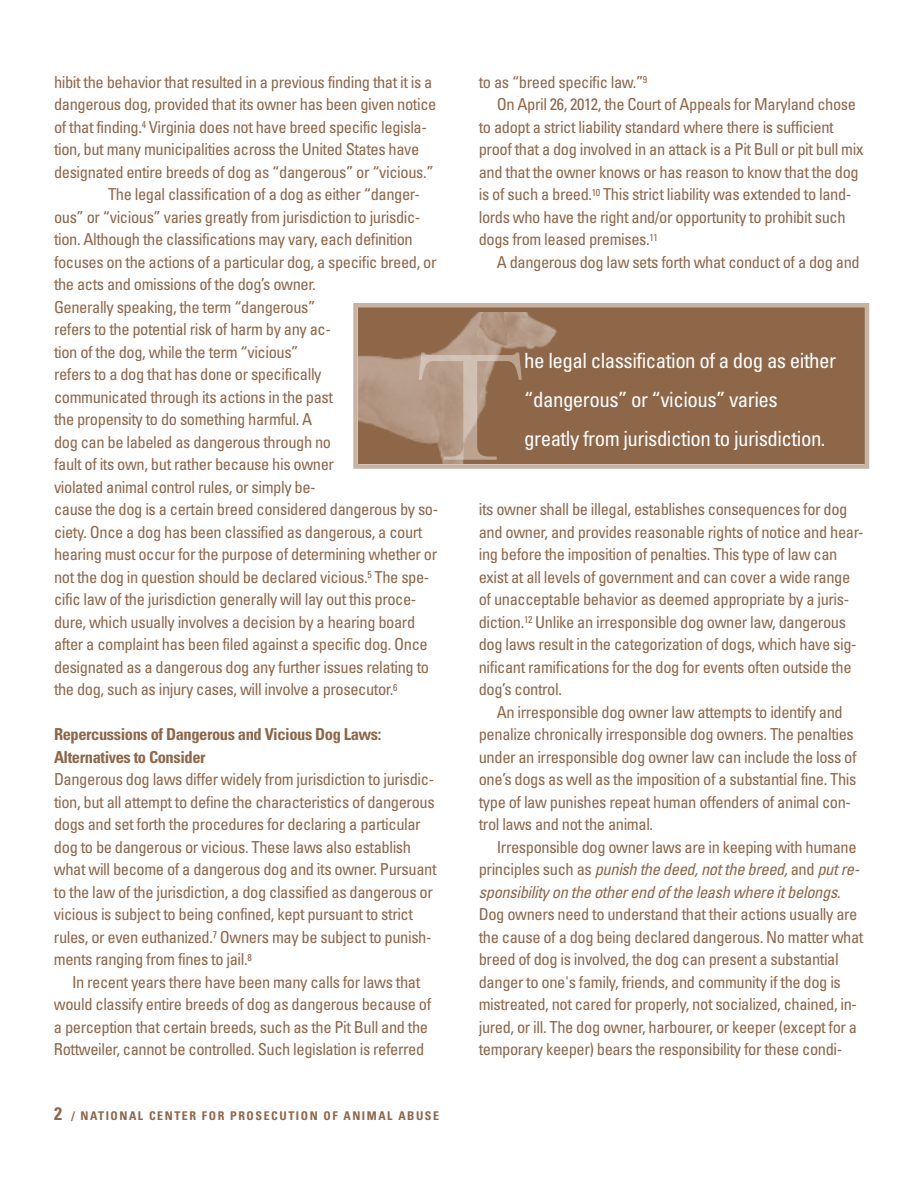
<style>
.page{position:relative;width:918px;height:1188px;background:#fff}
.page>*{position:absolute;margin:0;border:0;box-sizing:border-box;transform-origin:0 0}
.t1{font:condensed 21px/39px "Univers";letter-spacing:-.025em;color:#fff}
.t2{font:condensed 16.5px/22.5px "Univers";letter-spacing:-.025em;color:#8e6648}
.t3{font:italic condensed 16.5px/22.5px "Univers";letter-spacing:-.02em;color:#8e6648;text-align:justify}
.t4{font:700 condensed 16.5px/22.5px "Univers";letter-spacing:-.025em;color:#8e6648}
.t5{font:700 condensed 12px "Univers";letter-spacing:.13em;color:#8e6648}
.s1{font-size:18px}
.s2{font-style:normal}
</style>
<div class="page">
<div style="left:358px;top:308px;width:507px;height:156px;background:#8e6648"></div>
<div style="left:353px;top:303px;width:516px;height:166px;border:4px solid #c7b3a4"></div>
<img style="left:359px;top:312px;width:198px;height:151px">
<img style="left:419px;top:353px;width:103px;height:107px">
<p class="t2" style="left:54px;top:72px;width:380px">hibit the behavior that resulted in a previous finding that it is a</p>
<p class="t2" style="left:54px;top:95px;width:384px">dangerous dog, provided that its owner has been given notice</p>
<p class="t2" style="left:54px;top:117px;width:374px">of that finding.<sup>4</sup> Virginia does not have breed specific legisla-</p>
<p class="t2" style="left:54px;top:140px;width:367px">tion, but many municipalities across the United States have</p>
<p class="t2" style="left:54px;top:162px;width:381px">designated entire breeds of dog as “dangerous” or “vicious.”</p>
<p class="t2" style="left:108px;top:185px;width:313px">The legal classification of a dog as either “danger-</p>
<p class="t2" style="left:54px;top:207px;width:368px">ous” or “vicious” varies greatly from jurisdiction to jurisdic-</p>
<p class="t2" style="left:54px;top:230px;width:360px">tion. Although the classifications may vary, each definition</p>
<p class="t2" style="left:54px;top:252px;width:384px">focuses on the actions of a particular dog, a specific breed, or</p>
<p class="t2" style="left:54px;top:275px;width:263px">the acts and omissions of the dog’s owner.</p>
<p class="t2" style="left:54px;top:297px;width:263px">Generally speaking, the term “dangerous”</p>
<p class="t2" style="left:54px;top:320px;width:278px">refers to the potential risk of harm by any ac-</p>
<p class="t2" style="left:54px;top:342px;width:246px">tion of the dog, while the term “vicious”</p>
<p class="t2" style="left:54px;top:365px;width:269px">refers to a dog that has done or specifically</p>
<p class="t2" style="left:54px;top:387px;width:281px">communicated through its actions in the past</p>
<p class="t2" style="left:54px;top:410px;width:260px">the propensity to do something harmful. A</p>
<p class="t2" style="left:54px;top:432px;width:279px">dog can be labeled as dangerous through no</p>
<p class="t2" style="left:54px;top:455px;width:282px">fault of its own, but rather because his owner</p>
<p class="t2" style="left:54px;top:477px;width:263px">violated animal control rules, or simply be-</p>
<p class="t2" style="left:54px;top:500px;width:386px">cause the dog is a certain breed considered dangerous by so-</p>
<p class="t2" style="left:54px;top:522px;width:370px">ciety. Once a dog has been classified as dangerous, a court</p>
<p class="t2" style="left:54px;top:545px;width:385px">hearing must occur for the purpose of determining whether or</p>
<p class="t2" style="left:54px;top:567px;width:377px">not the dog in question should be declared vicious.<sup>5</sup> The spe-</p>
<p class="t2" style="left:54px;top:590px;width:364px">cific law of the jurisdiction generally will lay out this proce-</p>
<p class="t2" style="left:54px;top:612px;width:363px">dure, which usually involves a decision by a hearing board</p>
<p class="t2" style="left:54px;top:635px;width:375px">after a complaint has been filed against a specific dog. Once</p>
<p class="t2" style="left:54px;top:657px;width:377px">designated as a dangerous dog any further issues relating to</p>
<p class="t2" style="left:54px;top:680px;width:345px">the dog, such as injury cases, will involve a prosecutor.<sup>6</sup></p>
<p class="t4" style="left:54px;top:725px;width:329px">Repercussions of Dangerous and Vicious Dog Laws:<br>Alternatives to Consider</p>
<p class="t2" style="left:54px;top:770px;width:384px">Dangerous dog laws differ widely from jurisdiction to jurisdic&shy;tion, but all attempt to define the characteristics of dangerous dogs and set forth the procedures for declaring a particular dog to be dangerous or vicious. These laws also establish what will become of a dangerous dog and its owner. Pursuant to the law of the jurisdiction, a dog classified as dangerous or vicious is subject to being confined, kept pursuant to strict rules, or even euthanized.<sup>7</sup> Owners may be subject to punish&shy;ments ranging from fines to jail.<sup>8</sup></p>
<p class="t2" style="left:54px;top:972px;width:379px;text-align:center">In recent years there have been many calls for laws that would classify entire breeds of dog as dangerous because of a perception that certain breeds, such as the Pit Bull and the Rottweiler, cannot be controlled. Such legislation is referred</p>
<p class="t5" style="left:54px;top:1111px;width:387px"><span class="s1">2</span> / NATIONAL CENTER FOR PROSECUTION OF ANIMAL ABUSE</p>
<p class="t2" style="left:479px;top:72px;width:170px">to as “breed specific law.”<sup>9</sup></p>
<p class="t2" style="left:497px;top:95px;width:361px">On April 26, 2012, the Court of Appeals for Maryland chose</p>
<p class="t2" style="left:479px;top:117px;width:356px">to adopt a strict liability standard where there is sufficient</p>
<p class="t2" style="left:479px;top:140px;width:386px">proof that a dog involved in an attack is a Pit Bull or pit bull mix</p>
<p class="t2" style="left:479px;top:162px;width:382px">and that the owner knows or has reason to know that the dog</p>
<p class="t2" style="left:479px;top:185px;width:374px">is of such a breed.<sup>10</sup> This strict liability was extended to land-</p>
<p class="t2" style="left:479px;top:207px;width:368px">lords who have the right and/or opportunity to prohibit such</p>
<p class="t2" style="left:479px;top:230px;width:181px">dogs from leased premises.<sup>11</sup></p>
<p class="t2" style="left:497px;top:252px;width:365px">A dangerous dog law sets forth what conduct of a dog and</p>
<p class="t1" style="left:524px;top:343px;width:313px">he legal classification of a dog as either “dangerous” or “vicious” varies greatly from jurisdiction to jurisdiction.</p>
<p class="t2" style="left:479px;top:500px;width:386px">its owner shall be illegal, establishes consequences for dog and owner, and provides reasonable rights of notice and hear&shy;ing before the imposition of penalties. This type of law can exist at all levels of government and can cover a wide range of unacceptable behavior as deemed appropriate by a juris&shy;diction.<sup>12</sup> Unlike an irresponsible dog owner law, dangerous dog laws result in the categorization of dogs, which have sig&shy;nificant ramifications for the dog for events often outside the dog’s control.</p>
<p class="t2" style="left:479px;top:702px;width:379px;text-indent:18px">An irresponsible dog owner law attempts to identify and penalize chronically irresponsible dog owners. The penalties under an irresponsible dog owner law can include the loss of one’s dogs as well as the imposition of a substantial fine. This type of law punishes repeat human offenders of animal con&shy;trol laws and not the animal.</p>
<p class="t3" style="left:479px;top:837px;width:380px;text-indent:18px"><span class="s2">Irresponsible dog owner laws are in keeping with humane principles such as</span> punish the deed, not the breed, <span class="s2">and</span> put re&shy;sponsibility on the other end of the leash where it belongs.</p>
<p class="t2" style="left:479px;top:905px;width:386px">Dog owners need to understand that their actions usually are the cause of a dog being declared dangerous. No matter what breed of dog is involved, the dog can present a substantial danger to one's family, friends, and community if the dog is mistreated, not cared for properly, not socialized, chained, in&shy;jured, or ill. The dog owner, harbourer, or keeper (except for a temporary keeper) bears the responsibility for these condi-</p>
</div>
